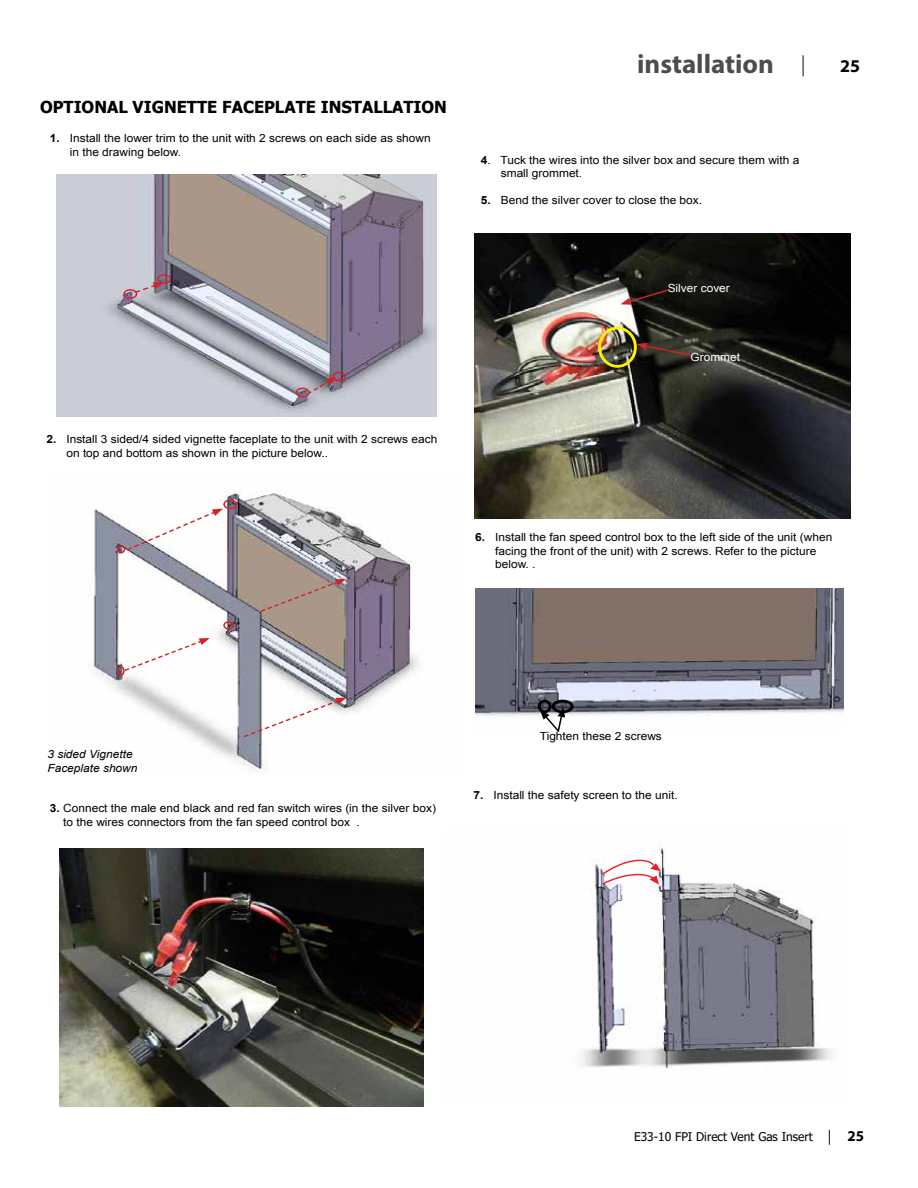
<style>
.page{position:relative;width:918px;height:1188px;background:#fff}
.page>*{position:absolute;margin:0;border:0;box-sizing:border-box;transform-origin:0 0}
.t1{font:700 27px "Myriad Pro";color:#4d4d4f}
.t2{font:21px "Myriad Pro";color:#4d4d4f}
.t3{font:700 18px "Myriad Pro";color:#000}
.t4{font:700 16.8px "Arial";color:#000;scale:1.06 1}
.t5{font:700 16.5px "Tahoma";color:#000}
.t6{font:12px "Tahoma";color:#000}
.t7{font:11.25px/13.5px "Arial";color:#000;scale:1.06 1}
.t8{font:italic 11.25px/13.5px "Arial";color:#000;scale:1.06 1}
.t9{font:11.25px "Arial";color:#fff;scale:1.06 1}
.s1{font-weight:700}
.s2{font-family:"Myriad Pro";font-size:15px}
.s3{font-family:"Myriad Pro";font-weight:700;font-size:15px}
</style>
<div class="page">
<img style="left:59px;top:848px;width:365px;height:258px">
<img style="left:475px;top:234px;width:376px;height:284px">
<div style="left:598px;top:327px;width:39px;height:41px;border:3px solid #fff200;border-radius:50%"></div>
<svg style="left:636px;top:343px;width:56px;height:14px"></svg>
<svg style="left:620px;top:288px;width:49px;height:17px"></svg>
<img style="left:56px;top:175px;width:381px;height:241px">
<svg style="left:133px;top:283px;width:31px;height:11px"></svg>
<svg style="left:306px;top:377px;width:31px;height:19px"></svg>
<div style="left:123px;top:289px;width:14px;height:10px;border:1px solid #d2232a;border-radius:50%"></div>
<div style="left:157px;top:274px;width:14px;height:10px;border:1px solid #d2232a;border-radius:50%"></div>
<div style="left:332px;top:372px;width:14px;height:10px;border:1px solid #d2232a;border-radius:50%"></div>
<div style="left:296px;top:388px;width:14px;height:9px;border:1px solid #d2232a;border-radius:50%"></div>
<img style="left:475px;top:588px;width:368px;height:128px">
<div style="left:538px;top:700px;width:14px;height:13px;border:3px solid #000;border-radius:50%"></div>
<div style="left:552px;top:700px;width:22px;height:13px;border:3px solid #000;border-radius:50%"></div>
<svg style="left:540px;top:707px;width:25px;height:25px"></svg>
<img style="left:88px;top:490px;width:332px;height:284px">
<div style="left:117px;top:545px;width:8px;height:8px;border:1px solid #d2232a;border-radius:50%"></div>
<div style="left:223px;top:499px;width:14px;height:10px;border:1px solid #d2232a;border-radius:50%"></div>
<div style="left:117px;top:666px;width:8px;height:10px;border:1px solid #d2232a;border-radius:50%"></div>
<div style="left:223px;top:621px;width:11px;height:9px;border:1px solid #d2232a;border-radius:50%"></div>
<svg style="left:126px;top:509px;width:97px;height:43px"></svg>
<svg style="left:123px;top:638px;width:87px;height:34px"></svg>
<img style="left:581px;top:842px;width:252px;height:227px">
<svg style="left:259px;top:579px;width:87px;height:34px;background:#a89185"></svg>
<svg style="left:242px;top:698px;width:105px;height:40px"></svg>
<svg style="left:600px;top:857px;width:61px;height:29px"></svg>
<h3 class="t5" style="left:40px;top:96px;width:408px">OPTIONAL VIGNETTE FACEPLATE INSTALLATION</h3>
<h3 class="t4" style="left:47px;top:101px;width:407px">OPTIONAL VIGNETTE FACEPLATE INSTALLATION</h3>
<h1 class="t1" style="left:637px;top:47px;width:138px">installation</h1>
<h3 class="t3" style="left:840px;top:54px;width:21px">25</h3>
<h2 class="t2" style="left:801px;top:51px;width:7px">|</h2>
<p class="t7" style="left:70px;top:132px;width:342px;text-indent:-20px"><span class="s1">1.</span> Install the lower trim to the unit with 2 screws on each side as shown in the drawing below.</p>
<p class="t7" style="left:66px;top:433px;width:351px;text-indent:-20px"><span class="s1">2.</span> Install 3 sided/4 sided vignette faceplate to the unit with 2 screws each on top and bottom as shown in the picture below..</p>
<p class="t7" style="left:501px;top:153px;width:283px;text-indent:-20px"><span class="s1">4</span>. Tuck the wires into the silver box and secure them with a small grommet.</p>
<p class="t7" style="left:481px;top:193px;width:210px"><span class="s1">5.</span> Bend the silver cover to close the box.</p>
<p class="t9" style="left:668px;top:281px;width:60px">Silver cover</p>
<p class="t9" style="left:691px;top:350px;width:48px">Grommet</p>
<p class="t7" style="left:495px;top:531px;width:320px;text-indent:-20px"><span class="s1">6.</span> Install the fan speed control box to the left side of the unit (when facing the front of the unit) with 2 screws. Refer to the picture below. .</p>
<p class="t8" style="left:47px;top:748px;width:86px">3 sided Vignette<br>Faceplate shown</p>
<p class="t7" style="left:63px;top:802px;width:353px;text-indent:-13px"><span class="s1">3.</span> Connect the male end black and red fan switch wires (in the silver box) to the wires connectors from the fan speed control box .</p>
<p class="t7" style="left:540px;top:729px;width:117px">Tighten these 2 screws</p>
<p class="t7" style="left:474px;top:789px;width:194px"><span class="s1">7.</span> Install the safety screen to the unit.</p>
<p class="t6" style="left:634px;top:1128px;width:231px">E33-10 FPI Direct Vent Gas Insert <span class="s2">|</span> <span class="s3">25</span></p>
</div>
